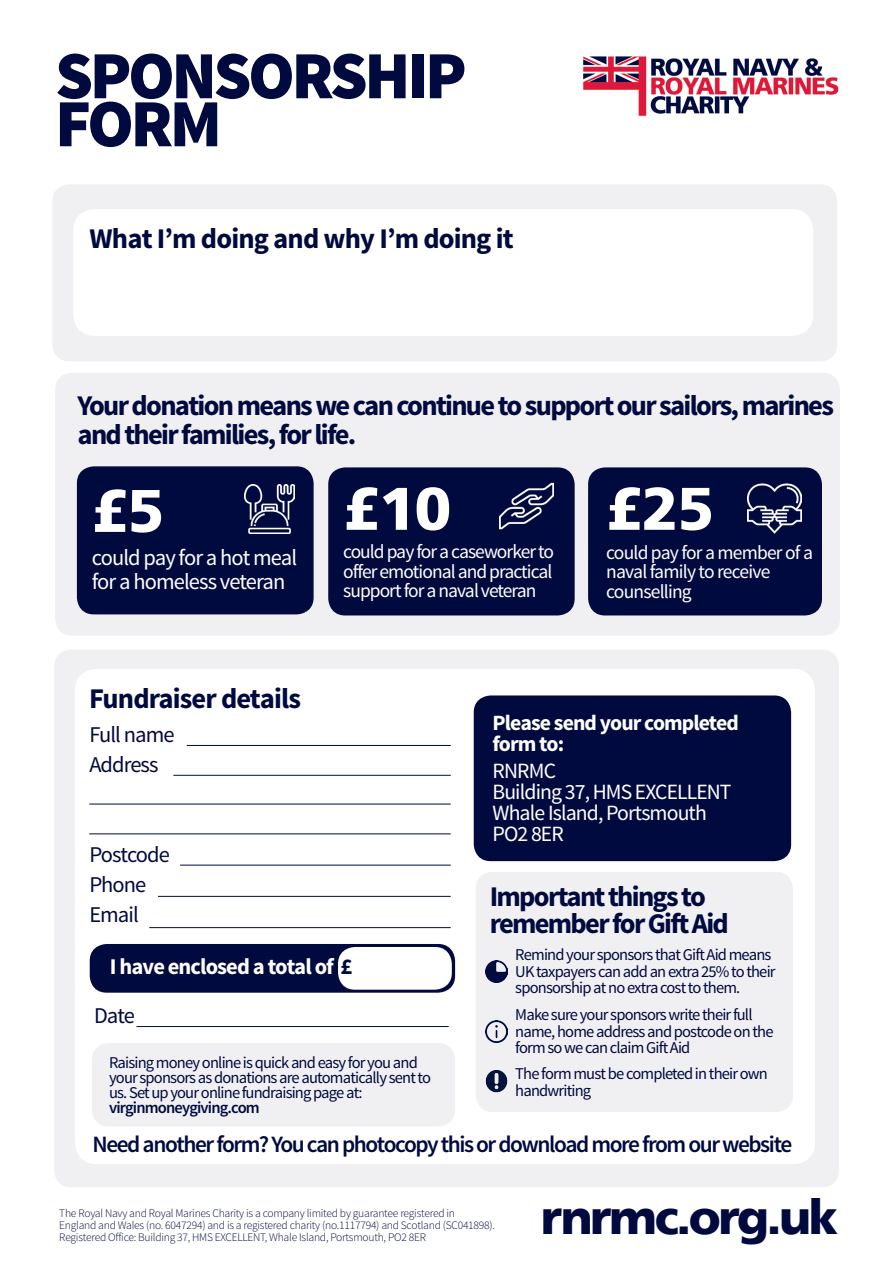
<style>
.page{position:relative;width:893px;height:1263px;background:#fff}
.page>*{position:absolute;margin:0;border:0;box-sizing:border-box;transform-origin:0 0}
.t1{font:900 67.5px "Source Sans Pro";letter-spacing:-.05em;color:#000a3e}
.t2{font:900 60px "Frutiger";color:#fff}
.t3{font:900 48px "Frutiger";letter-spacing:-.05em;color:#000a3e}
.t4{font:700 28.5px/28.5px "Source Sans Pro";letter-spacing:-.06em;color:#000a3e}
.t5{font:700 28.5px "Source Sans Pro";letter-spacing:-.03em;color:#000a3e}
.t6{font:600 23.4px "Source Sans Pro";letter-spacing:-.06em;color:#000a3e}
.t7{font:22.5px "Source Sans Pro";letter-spacing:-.04em;color:#fff}
.t8{font:22.5px "Source Sans Pro";letter-spacing:-.04em;color:#000a3e}
.t9{font:700 22.5px "Source Sans Pro";letter-spacing:-.04em;color:#fff}
.t10{font:21.75px "Source Sans Pro";letter-spacing:-.04em;color:#fff}
.t11{font:700 21.75px/21px "Source Sans Pro";letter-spacing:-.04em;color:#fff}
.t12{font:19.5px/19.5px "Source Sans Pro";letter-spacing:-.05em;color:#fff;text-align:justify}
.t13{font:16.5px/16.5px "Source Sans Pro";letter-spacing:-.05em;color:#000a3e}
.t14{font:600 16.5px "Source Sans Pro";letter-spacing:-.05em;color:#000a3e}
.t15{font:300 11.55px "Source Sans Pro";letter-spacing:-.02em;color:#000a3e}
.s1{color:#000a3e}
</style>
<div class="page">
<div style="left:52px;top:184px;width:785px;height:177px;background:#f0f0f3;border-radius:17px"></div>
<div style="left:73px;top:209px;width:740px;height:127px;background:#fff;border-radius:21px"></div>
<img style="left:583px;top:56px;width:256px;height:60px">
<div style="left:55px;top:373px;width:785px;height:263px;background:#f0f0f3;border-radius:17px"></div>
<div style="left:77px;top:466px;width:237px;height:148px;background:#000a3e;border-radius:17px"></div>
<div style="left:328px;top:467px;width:247px;height:148px;background:#000a3e;border-radius:17px"></div>
<div style="left:588px;top:467px;width:234px;height:148px;background:#000a3e;border-radius:17px"></div>
<div style="left:54px;top:649px;width:785px;height:538px;background:#f0f0f3;border-radius:17px"></div>
<div style="left:75px;top:669px;width:740px;height:495px;background:#fff;border-radius:21px"></div>
<div style="left:474px;top:695px;width:317px;height:166px;background:#000a3e;border-radius:17px"></div>
<hr style="left:187px;top:745px;width:264px;height:1px;background:#000a3e">
<hr style="left:173px;top:775px;width:278px;height:1px;background:#000a3e">
<hr style="left:89px;top:804px;width:362px;height:1px;background:#000a3e">
<hr style="left:89px;top:833px;width:362px;height:1px;background:#000a3e">
<hr style="left:180px;top:865px;width:271px;height:1px;background:#000a3e">
<hr style="left:158px;top:896px;width:293px;height:1px;background:#000a3e">
<hr style="left:149px;top:927px;width:302px;height:1px;background:#000a3e">
<div style="left:90px;top:944px;width:365px;height:49px;background:#000a3e;border-radius:17px"></div>
<div style="left:338px;top:947px;width:114px;height:43px;background:#fff;border-radius:17px"></div>
<hr style="left:136px;top:1026px;width:313px;height:1px;background:#000a3e">
<div style="left:476px;top:872px;width:317px;height:240px;background:#f0f0f3;border-radius:17px"></div>
<img style="left:485px;top:1070px;width:23px;height:23px">
<img style="left:486px;top:1021px;width:22px;height:21px">
<img style="left:486px;top:960px;width:22px;height:22px">
<img style="left:245px;top:484px;width:49px;height:50px">
<img style="left:499px;top:482px;width:54px;height:48px">
<img style="left:747px;top:483px;width:54px;height:51px">
<div style="left:92px;top:1043px;width:363px;height:84px;background:#f0f0f3;border-radius:17px"></div>
<p class="t1" style="left:55px;top:32px;width:413px">SPONSORSHIP</p>
<p class="t1" style="left:55px;top:80px;width:168px">FORM</p>
<p class="t5" style="left:90px;top:220px;width:425px">What I’m doing and why I’m doing it</p>
<p class="t4" style="left:77px;top:393px;width:758px">Your donation means we can continue to support our sailors, marines and their families, for life.</p>
<p class="t2" style="left:92px;top:475px;width:74px">£5</p>
<p class="t2" style="left:343px;top:472px;width:109px">£10</p>
<p class="t2" style="left:606px;top:472px;width:109px">£25</p>
<p class="t7" style="left:92px;top:544px;width:207px">could pay for a hot meal</p>
<p class="t7" style="left:92px;top:568px;width:195px">for a homeless veteran</p>
<p class="t12" style="left:343px;top:542px;width:212px">could pay for a caseworker to offer emotional and practical support for a naval veteran</p>
<p class="t12" style="left:606px;top:543px;width:208px">could pay for a member of a naval family to receive</p>
<p class="t12" style="left:606px;top:582px;width:87px">counselling</p>
<p class="t5" style="left:89px;top:680px;width:213px">Fundraiser details</p>
<p class="t8" style="left:89px;top:720px;width:87px">Full name</p>
<p class="t8" style="left:89px;top:750px;width:71px">Address</p>
<p class="t8" style="left:89px;top:840px;width:82px">Postcode</p>
<p class="t8" style="left:89px;top:870px;width:59px">Phone</p>
<p class="t8" style="left:89px;top:900px;width:51px">Email</p>
<p class="t9" style="left:110px;top:952px;width:244px">I have enclosed a total of <span class="s1">£</span></p>
<p class="t8" style="left:94px;top:1002px;width:43px">Date</p>
<p class="t13" style="left:109px;top:1055px;width:324px;line-height:15px">Raising money online is quick and easy for you and your sponsors as donations are automatically sent to us. Set up your online fundraising page at:</p>
<p class="t14" style="left:109px;top:1097px;width:152px">virginmoneygiving.com</p>
<p class="t11" style="left:493px;top:713px;width:248px">Please send your completed form to:</p>
<p class="t10" style="left:493px;top:757px;width:65px">RNRMC</p>
<p class="t10" style="left:493px;top:778px;width:240px">Building 37, HMS EXCELLENT</p>
<p class="t10" style="left:493px;top:799px;width:216px">Whale Island, Portsmouth</p>
<p class="t10" style="left:493px;top:820px;width:73px">PO2 8ER</p>
<p class="t4" style="left:490px;top:884px;width:241px;line-height:27px">Important things to remember for Gift Aid</p>
<p class="t13" style="left:515px;top:947px;width:262px">Remind your sponsors that Gift Aid means<br>UK taxpayers can add an extra 25% to their sponsorship at no extra cost to them.</p>
<p class="t13" style="left:515px;top:1007px;width:260px">Make sure your sponsors write their full name, home address and postcode on the form so we can claim Gift Aid</p>
<p class="t13" style="left:515px;top:1066px;width:254px">The form must be completed in their own</p>
<p class="t13" style="left:515px;top:1082px;width:77px">handwriting</p>
<p class="t6" style="left:93px;top:1129px;width:701px">Need another form? You can photocopy this or download more from our website</p>
<p class="t15" style="left:59px;top:1206px;width:397px">The Royal Navy and Royal Marines Charity is a company limited by guarantee registered in</p>
<p class="t15" style="left:59px;top:1218px;width:437px">England and Wales (no. 6047294) and is a registered charity (no.1117794) and Scotland (SC041898).</p>
<p class="t15" style="left:59px;top:1230px;width:368px">Registered Office: Building 37, HMS EXCELLENT, Whale Island, Portsmouth, PO2 8ER</p>
<p class="t3" style="left:541px;top:1188px;width:299px">rnrmc.org.uk</p>
</div>
